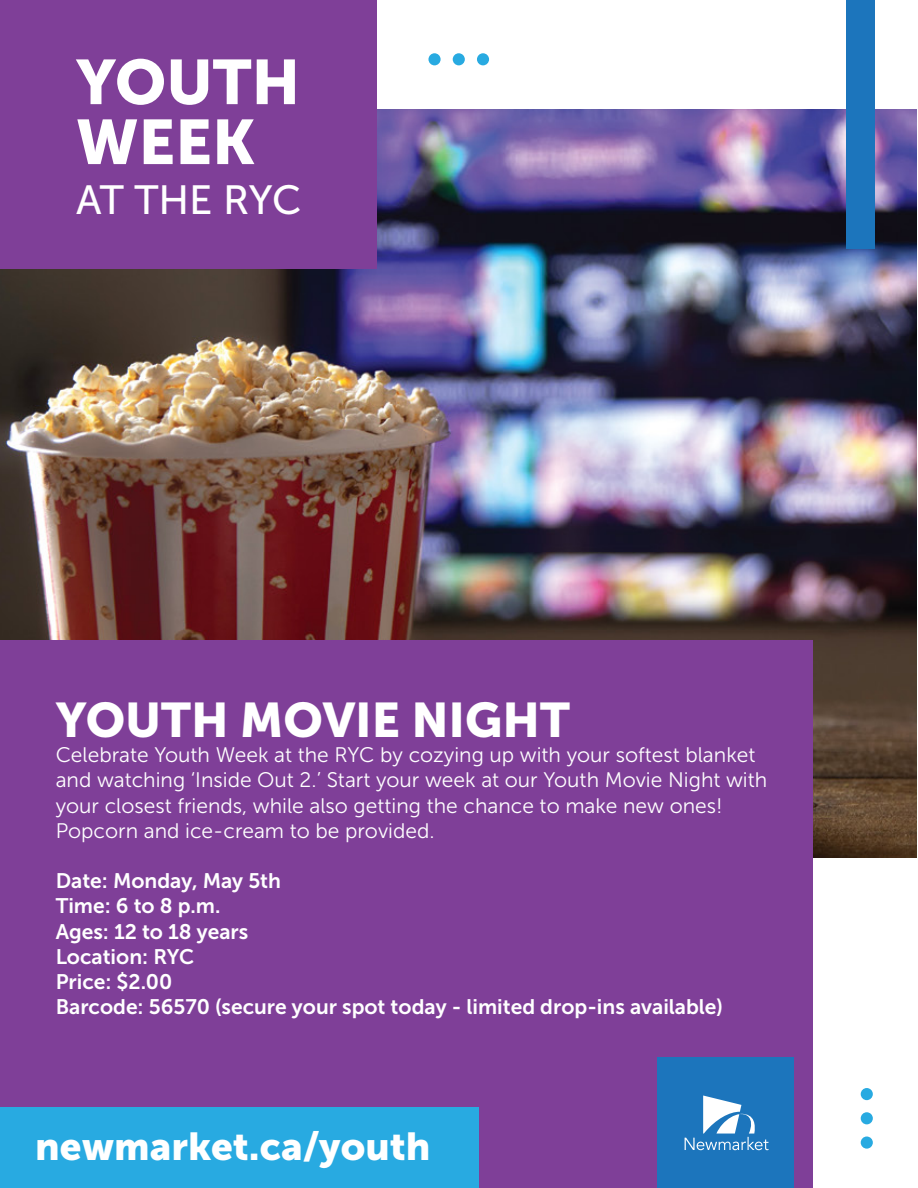
<style>
.page{position:relative;width:918px;height:1188px;background:#fff}
.page>*{position:absolute;margin:0;border:0;box-sizing:border-box;transform-origin:0 0}
.t1{font:62.55px/60px "Museo Sans 900";color:#fff}
.t2{font:48.3px "Museo Sans 900";color:#fff}
.t3{font:40.65px "Museo Sans 500";letter-spacing:-.005em;color:#fff}
.t4{font:38.7px "Museo Sans 900";color:#fff}
.t5{font:21px/25.2px "Museo Sans 300";color:#fff}
.t6{font:21px/25.2px "Museo Sans 700";color:#fff}
</style>
<div class="page">
<img style="left:0;top:110px;width:916px;height:747px">
<div style="left:0;top:640px;width:813px;height:548px;background:#7f3f98"></div>
<div style="left:0;top:0;width:376px;height:268px;background:#7f3f98"></div>
<div style="left:846px;top:0;width:29px;height:248px;background:#1c75bc"></div>
<div style="left:861px;top:1137px;width:12px;height:12px;background:#28aae1;border-radius:50%"></div>
<div style="left:861px;top:1112px;width:12px;height:12px;background:#28aae1;border-radius:50%"></div>
<div style="left:861px;top:1088px;width:12px;height:12px;background:#28aae1;border-radius:50%"></div>
<div style="left:428px;top:53px;width:13px;height:12px;background:#28aae1;border-radius:50%"></div>
<div style="left:453px;top:53px;width:12px;height:12px;background:#28aae1;border-radius:50%"></div>
<div style="left:477px;top:53px;width:12px;height:12px;background:#28aae1;border-radius:50%"></div>
<div style="left:658px;top:1058px;width:136px;height:130px;background:#1c75bc"></div>
<svg style="left:685px;top:1096px;width:84px;height:54px"></svg>
<div style="left:0;top:1107px;width:478px;height:81px;background:#28aae1"></div>
<h1 class="t1" style="left:76px;top:52px;width:226px">YOUTH<br>WEEK</h1>
<h3 class="t3" style="left:76px;top:178px;width:227px">AT THE RYC</h3>
<h2 class="t2" style="left:56px;top:693px;width:516px">YOUTH MOVIE NIGHT</h2>
<p class="t5" style="left:56px;top:742px;width:713px">Celebrate Youth Week at the RYC by cozying up with your softest blanket and watching ‘Inside Out 2.’ Start your week at our Youth Movie Night with your closest friends, while also getting the chance to make new ones!<br>Popcorn and ice-cream to be provided.</p>
<p class="t6" style="left:56px;top:868px;width:669px">Date: Monday, May 5th<br>Time: 6 to 8 p.m.<br>Ages: 12 to 18 years<br>Location: RYC<br>Price: $2.00<br>Barcode: 56570 (secure your spot today - limited drop-ins available)</p>
<h3 class="t4" style="left:35px;top:1124px;width:397px">newmarket.ca/youth</h3>
</div>
